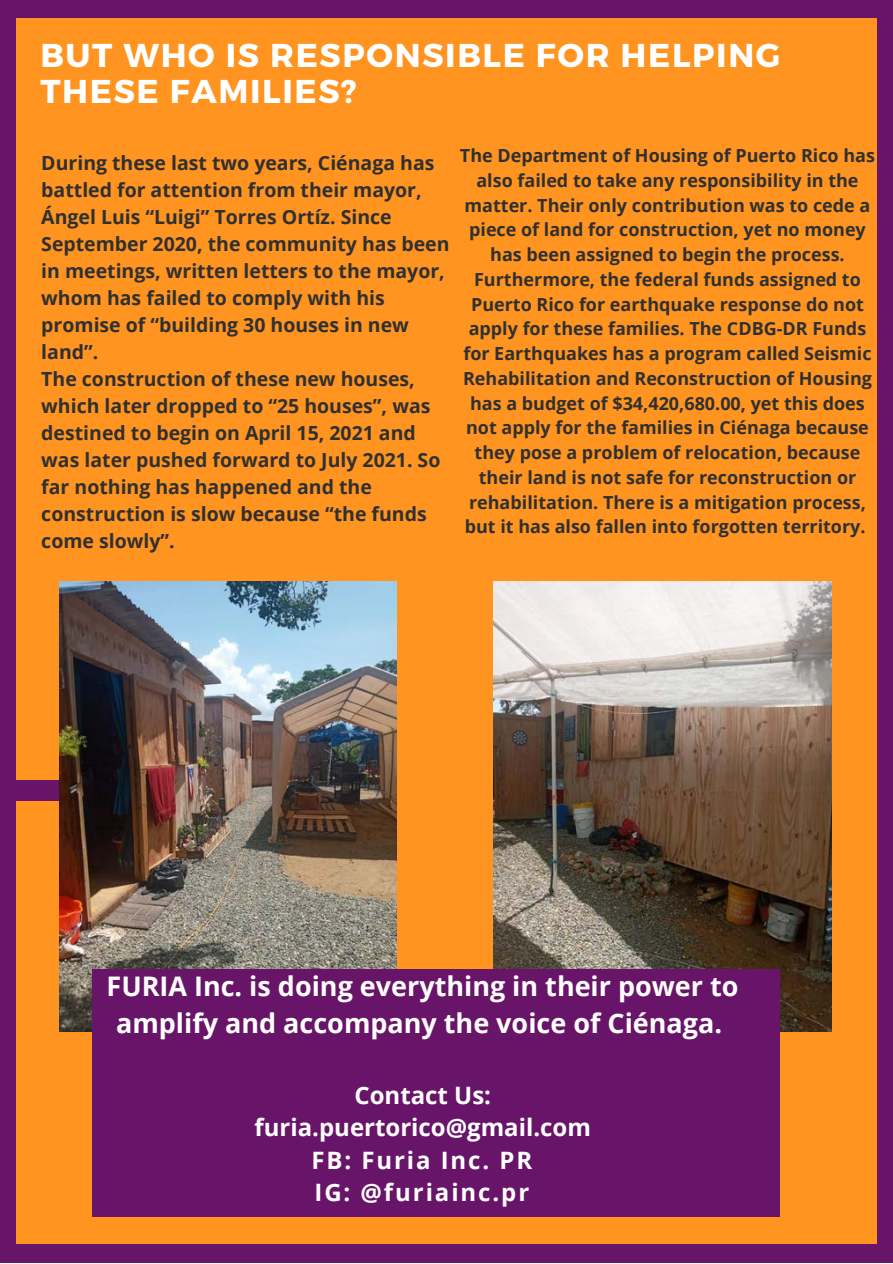
<style>
.page{position:relative;width:893px;height:1264px;background:#fff}
.page>*{position:absolute;margin:0;border:0;box-sizing:border-box;transform-origin:0 0}
.t1{font:700 33px/36px "Montserrat";letter-spacing:.05em;color:#fff}
.t2{font:700 27px/37px "Open Sans";color:#fff;text-align:center}
.t3{font:700 24px/32.5px "Open Sans";color:#fff;text-align:center}
.t4{font:700 19.5px/27px "Open Sans";color:#303030}
.t5{font:700 18px/24.8px "Open Sans";color:#303030;text-align:center}
</style>
<div class="page">
<div style="left:0;top:0;width:892px;height:1262px;background:#681468"></div>
<div style="left:17px;top:18px;width:859px;height:1226px;background:#ff9421"></div>
<div style="left:0;top:780px;width:215px;height:21px;background:#681468"></div>
<img style="left:59px;top:581px;width:337px;height:450px">
<img style="left:493px;top:581px;width:338px;height:450px">
<div style="left:92px;top:969px;width:687px;height:247px;background:#681468"></div>
<h1 class="t1" style="left:40px;top:35px;width:741px">BUT WHO IS RESPONSIBLE FOR HELPING<br>THESE FAMILIES?</h1>
<p class="t4" style="left:41px;top:149px;width:409px">During these last two years, Ciénaga has battled for attention from their mayor, Ángel Luis “Luigi” Torres Ortíz. Since September 2020, the community has been in meetings, written letters to the mayor, whom has failed to comply with his promise of “building 30 houses in new land”.<br>The construction of these new houses, which later dropped to “25 houses”, was destined to begin on April 15, 2021 and was later pushed forward to July 2021. So far nothing has happened and the construction is slow because “the funds come slowly”.</p>
<p class="t5" style="left:460px;top:143px;width:416px">The Department of Housing of Puerto Rico has also failed to take any responsibility in the matter. Their only contribution was to cede a piece of land for construction, yet no money has been assigned to begin the process.<br>Furthermore, the federal funds assigned to Puerto Rico for earthquake response do not apply for these families. The CDBG-DR Funds for Earthquakes has a program called Seismic Rehabilitation and Reconstruction of Housing has a budget of $34,420,680.00, yet this does not apply for the families in Ciénaga because they pose a problem of relocation, because their land is not safe for reconstruction or rehabilitation. There is a mitigation process, but it has also fallen into forgotten territory.</p>
<h2 class="t2" style="left:106px;top:966px;width:633px">FURIA Inc. is doing everything in their power to amplify and accompany the voice of Ciénaga.</h2>
<h3 class="t3" style="left:254px;top:1077px;width:338px">Contact Us: furia.puertorico@gmail.com<br>FB: Furia Inc. PR<br>IG: @furiainc.pr</h3>
</div>
